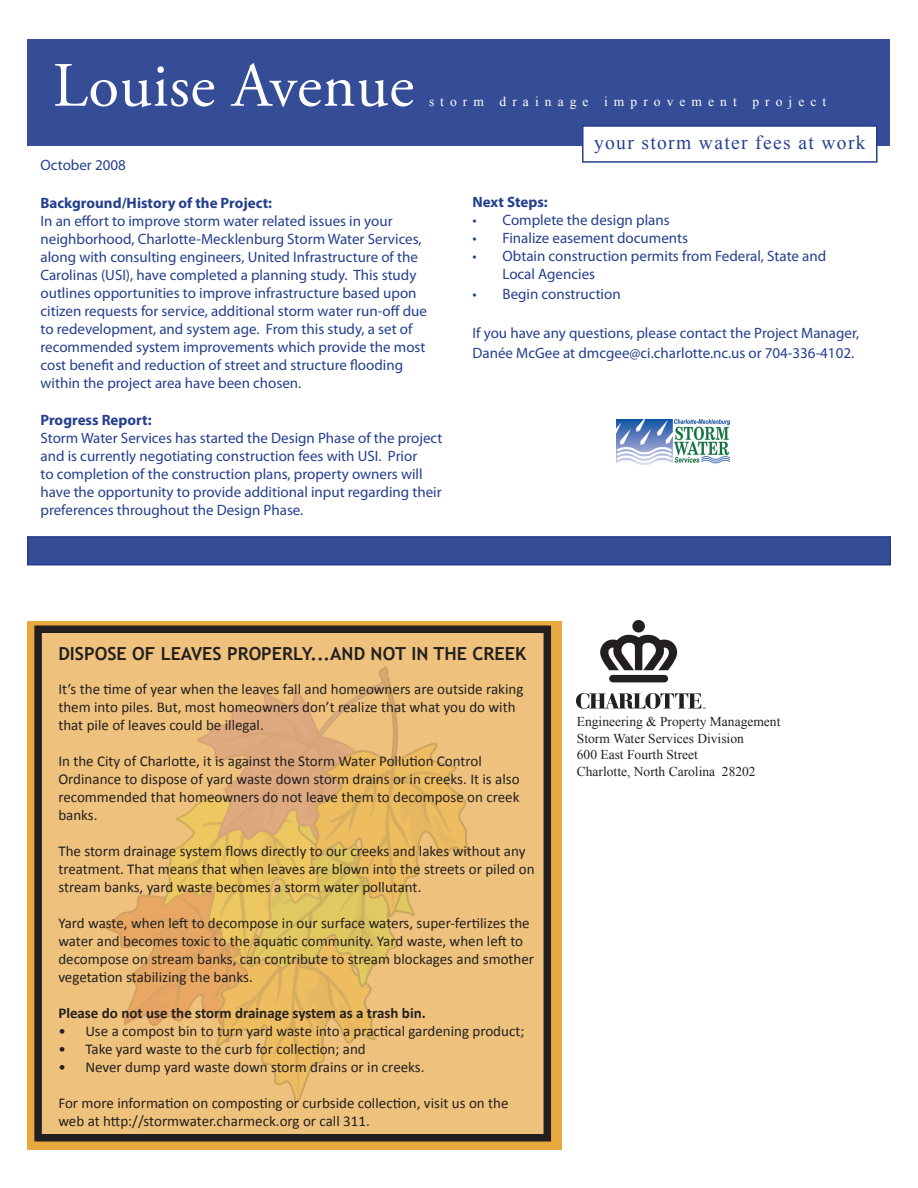
<style>
.page{position:relative;width:918px;height:1188px;background:#fff}
.page>*{position:absolute;margin:0;border:0;box-sizing:border-box;transform-origin:0 0}
.t1{font:63px "Adobe Garamond Pro";letter-spacing:.01em;color:#fff}
.t2{font:19.5px "Times New Roman";letter-spacing:.07em;color:#253f8e}
.t3{font:700 18px "Trebuchet MS";color:#231f20}
.t4{font:15px/18px "Calibri";color:#231f20}
.t5{font:15px/18px "Myriad Pro";color:#253f8e}
.t6{font:700 15px "Myriad Pro";color:#253f8e}
.t7{font:700 15px "Calibri";color:#231f20}
.t8{font:13.5px "Times New Roman";color:#231f20}
.t9{font:13.5px "Times New Roman";letter-spacing:.45em;color:#fff}
</style>
<div class="page">
<div style="left:28px;top:39px;width:862px;height:107px;background:#354d96"></div>
<div style="left:583px;top:126px;width:294px;height:36px;background:#fff"></div>
<div style="left:582px;top:125px;width:296px;height:38px;border:2px solid #253f8e"></div>
<div style="left:28px;top:537px;width:862px;height:28px;background:#354d96"></div>
<div style="left:27px;top:536px;width:864px;height:30px;border:2px solid #253f8e"></div>
<img style="left:616px;top:419px;width:114px;height:45px">
<img style="left:577px;top:620px;width:128px;height:89px">
<div style="left:27px;top:621px;width:535px;height:529px;background:#e7a93d"></div>
<div style="left:38px;top:629px;width:509px;height:509px;background:#eec27c"></div>
<div style="left:34px;top:626px;width:517px;height:516px;border:8px solid #231f20"></div>
<svg style="left:102px;top:666px;width:368px;height:438px"></svg>
<p class="t1" style="left:53px;top:48px;width:363px">Louise Avenue</p>
<p class="t9" style="left:429px;top:93px;width:399px">storm drainage improvement project</p>
<p class="t2" style="left:594px;top:129px;width:273px">your storm water fees at work</p>
<p class="t5" style="left:40px;top:156px;width:87px">October 2008</p>
<p class="t6" style="left:40px;top:193px;width:233px">Background/History of the Project:</p>
<p class="t5" style="left:40px;top:211px;width:388px">In an effort to improve storm water related issues in your neighborhood, Charlotte-Mecklenburg Storm Water Services, along with consulting engineers, United Infrastructure of the Carolinas (USI), have completed a planning study. This study outlines opportunities to improve infrastructure based upon citizen requests for service, additional storm water run-off due to redevelopment, and system age. From this study, a set of recommended system improvements which provide the most cost benefit and reduction of street and structure flooding within the project area have been chosen.</p>
<p class="t6" style="left:40px;top:410px;width:113px">Progress Report:</p>
<p class="t5" style="left:40px;top:429px;width:404px">Storm Water Services has started the Design Phase of the project and is currently negotiating construction fees with USI. Prior<br>to completion of the construction plans, property owners will have the opportunity to provide additional input regarding their preferences throughout the Design Phase.</p>
<p class="t6" style="left:472px;top:193px;width:77px">Next Steps:</p>
<p class="t5" style="left:472px;top:211px;width:199px">• Complete the design plans</p>
<p class="t5" style="left:472px;top:229px;width:217px">• Finalize easement documents</p>
<p class="t5" style="left:472px;top:247px;width:355px">• Obtain construction permits from Federal, State and</p>
<p class="t5" style="left:502px;top:265px;width:94px">Local Agencies</p>
<p class="t5" style="left:472px;top:285px;width:150px">• Begin construction</p>
<p class="t5" style="left:472px;top:323px;width:388px;line-height:19.8px">If you have any questions, please contact the Project Manager,<br>Danée McGee at dmcgee@ci.charlotte.nc.us or 704-336-4102.</p>
<p class="t3" style="left:58px;top:642px;width:469px">DISPOSE OF LEAVES PROPERLY...AND NOT IN THE CREEK</p>
<p class="t4" style="left:58px;top:679px;width:467px">It’s the time of year when the leaves fall and homeowners are outside raking them into piles. But, most homeowners don’t realize that what you do with that pile of leaves could be illegal.</p>
<p class="t4" style="left:58px;top:751px;width:463px">In the City of Charlotte, it is against the Storm Water Pollution Control Ordinance to dispose of yard waste down storm drains or in creeks. It is also recommended that homeowners do not leave them to decompose on creek banks.</p>
<p class="t4" style="left:58px;top:841px;width:478px">The storm drainage system flows directly to our creeks and lakes without any treatment. That means that when leaves are blown into the streets or piled on stream banks, yard waste becomes a storm water pollutant.</p>
<p class="t4" style="left:58px;top:913px;width:477px">Yard waste, when left to decompose in our surface waters, super-fertilizes the water and becomes toxic to the aquatic community. Yard waste, when left to decompose on stream banks, can contribute to stream blockages and smother vegetation stabilizing the banks.</p>
<p class="t7" style="left:58px;top:1004px;width:369px">Please do not use the storm drainage system as a trash bin.</p>
<p class="t4" style="left:85px;top:1021px;width:441px">Use a compost bin to turn yard waste into a practical gardening product;</p>
<p class="t4" style="left:85px;top:1039px;width:282px">Take yard waste to the curb for collection; and</p>
<p class="t4" style="left:85px;top:1057px;width:341px">Never dump yard waste down storm drains or in creeks.</p>
<p class="t4" style="left:58px;top:1093px;width:452px">For more information on composting or curbside collection, visit us on the web at http://stormwater.charmeck.org or call 311.</p>
<p class="t4" style="left:58px;top:1021px;width:9px;text-align:justify">• • •</p>
<p class="t8" style="left:577px;top:713px;width:205px">Engineering &amp; Property Management</p>
<p class="t8" style="left:577px;top:729px;width:169px">Storm Water Services Division</p>
<p class="t8" style="left:577px;top:746px;width:123px">600 East Fourth Street</p>
<p class="t8" style="left:577px;top:762px;width:180px">Charlotte, North Carolina 28202</p>
</div>
